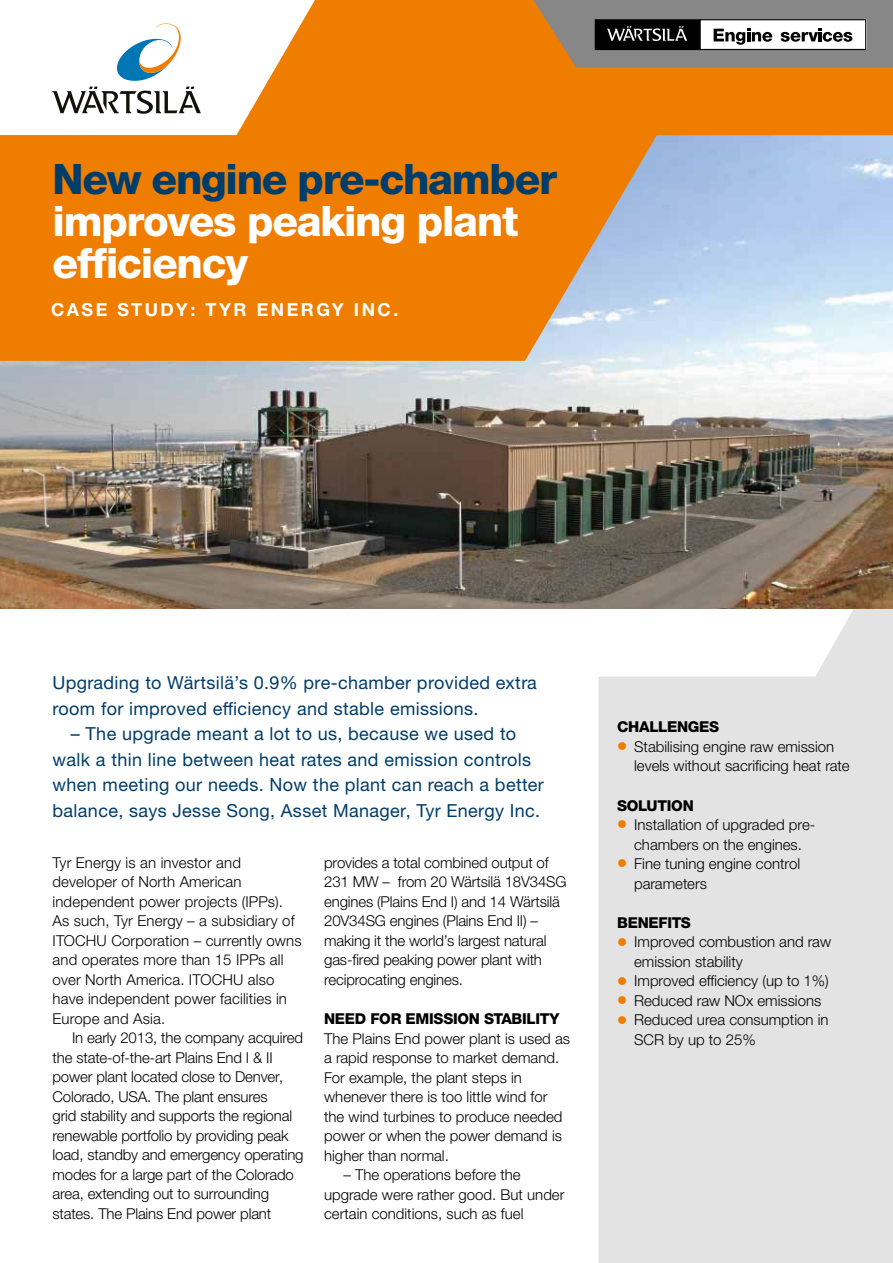
<style>
.page{position:relative;width:893px;height:1263px;background:#fff}
.page>*{position:absolute;margin:0;border:0;box-sizing:border-box;transform-origin:0 0}
.t1{font:800 42px/42px "Helvetica Neue LTW1 G";letter-spacing:-.03em;color:#fff}
.t2{font:800 42px "Helvetica Neue LTW1 G";letter-spacing:-.03em;color:#003d6a}
.t3{font:18px/25.5px "Helvetica Neue LTW1 G";letter-spacing:.02em;color:#003d6a}
.t4{font:700 18px "Helvetica Neue LTW1 G";letter-spacing:.14em;color:#fff}
.t5{font:300 15px/19.5px "Helvetica Neue LTW1 G";color:#000}
.t6{font:800 15px "Helvetica Neue LTW1 G";letter-spacing:-.02em;color:#000}
</style>
<div class="page">
<img style="left:0;top:361px;width:893px;height:248px">
<svg style="left:0;top:0;width:893px;height:361px;background:#e39f54"></svg>
<svg style="left:533px;top:0;width:360px;height:68px;background:#8d857c"></svg>
<svg style="left:598px;top:609px;width:295px;height:654px;background:#e5e5e5"></svg>
<svg style="left:618px;top:742px;width:8px;height:8px"></svg>
<svg style="left:618px;top:820px;width:8px;height:8px"></svg>
<svg style="left:618px;top:859px;width:8px;height:8px"></svg>
<svg style="left:618px;top:938px;width:8px;height:8px"></svg>
<svg style="left:618px;top:977px;width:8px;height:8px"></svg>
<svg style="left:618px;top:996px;width:8px;height:8px"></svg>
<svg style="left:618px;top:1016px;width:8px;height:8px"></svg>
<h1 class="t2" style="left:53px;top:154px;width:506px">New engine pre-chamber</h1>
<h1 class="t1" style="left:53px;top:200px;width:467px">improves peaking plant efficiency</h1>
<p class="t4" style="left:51px;top:298px;width:349px">CASE STUDY: TYR ENERGY INC.</p>
<p class="t3" style="left:53px;top:670px;width:486px">Upgrading to Wärtsilä’s 0.9% pre-chamber provided extra room for improved efficiency and stable emissions.</p>
<p class="t3" style="left:53px;top:721px;width:493px;text-indent:18px">– The upgrade meant a lot to us, because we used to walk a thin line between heat rates and emission controls when meeting our needs. Now the plant can reach a better balance, says Jesse Song, Asset Manager, Tyr Energy Inc.</p>
<p class="t5" style="left:53px;top:852px;width:251px">Tyr Energy is an investor and developer of North American independent power projects (IPPs).<br>As such, Tyr Energy – a subsidiary of<br>ITOCHU Corporation – currently owns and operates more than 15 IPPs all over North America. ITOCHU also have independent power facilities in<br>Europe and Asia.</p>
<p class="t5" style="left:53px;top:1028px;width:253px;text-indent:20px">In early 2013, the company acquired the state-of-the-art Plains End I &amp; II power plant located close to Denver, Colorado, USA. The plant ensures<br>grid stability and supports the regional renewable portfolio by providing peak load, standby and emergency operating modes for a large part of the Colorado area, extending out to surrounding states. The Plains End power plant</p>
<p class="t5" style="left:324px;top:852px;width:244px">provides a total combined output of 231 MW – from 20 Wärtsilä 18V34SG engines (Plains End I) and 14 Wärtsilä 20V34SG engines (Plains End II) – making it the world’s largest natural gas-fired peaking power plant with reciprocating engines.</p>
<p class="t6" style="left:324px;top:1010px;width:237px">Need for emission stability</p>
<p class="t5" style="left:324px;top:1028px;width:247px">The Plains End power plant is used as a rapid response to market demand.<br>For example, the plant steps in whenever there is too little wind for the wind turbines to produce needed power or when the power demand is higher than normal.</p>
<p class="t5" style="left:324px;top:1165px;width:242px;text-indent:20px">– The operations before the upgrade were rather good. But under certain conditions, such as fuel</p>
<p class="t6" style="left:617px;top:718px;width:104px">Challenges</p>
<p class="t5" style="left:634px;top:737px;width:217px">Stabilising engine raw emission levels without sacrificing heat rate</p>
<p class="t6" style="left:617px;top:796px;width:76px">Solution</p>
<p class="t5" style="left:634px;top:815px;width:183px">Installation of upgraded pre&shy;chambers on the engines.<br>Fine tuning engine control parameters</p>
<p class="t6" style="left:617px;top:914px;width:75px">Benefits</p>
<p class="t5" style="left:634px;top:932px;width:198px">Improved combustion and raw emission stability<br>Improved efficiency (up to 1%)<br>Reduced raw NOx emissions<br>Reduced urea consumption in<br>SCR by up to 25%</p>
</div>
